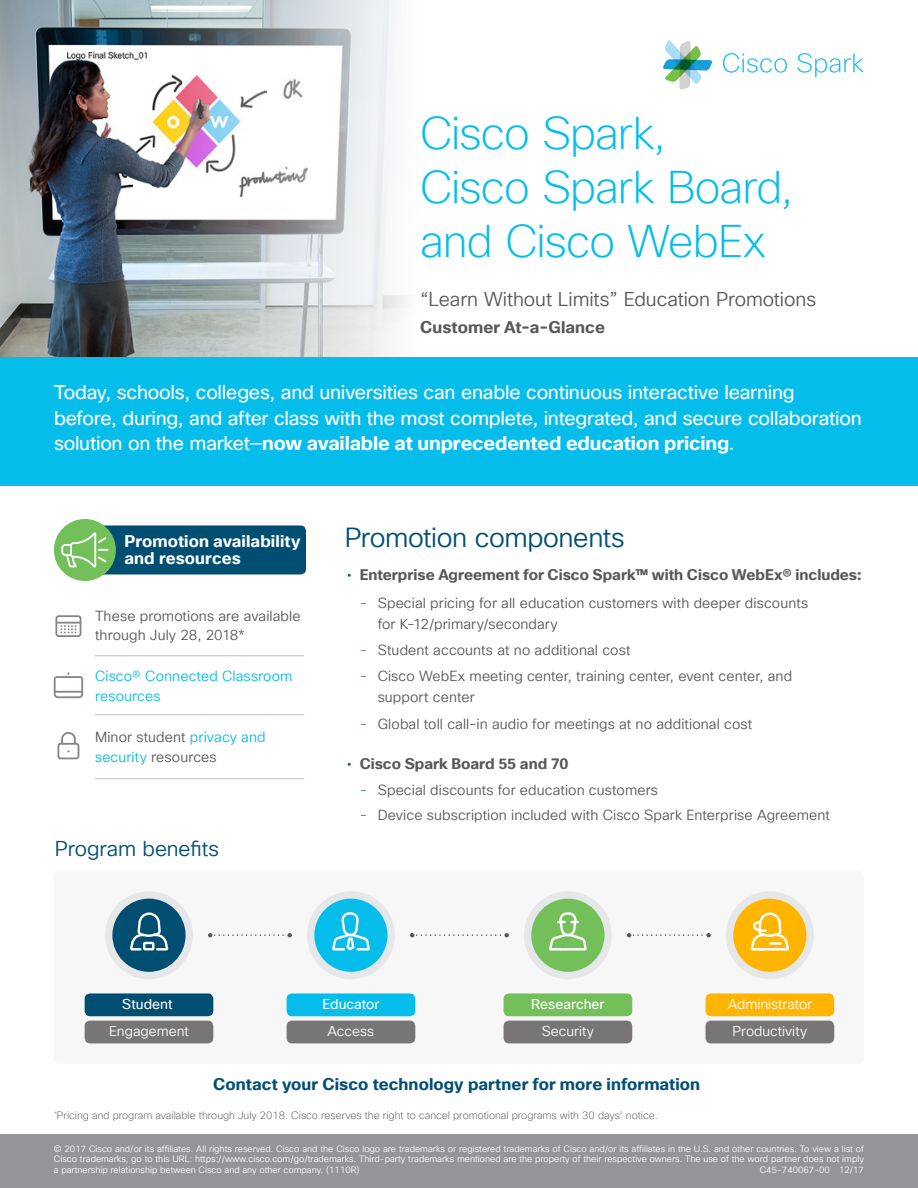
<style>
.page{position:relative;width:918px;height:1188px;background:#fff}
.page>*{position:absolute;margin:0;border:0;box-sizing:border-box;transform-origin:0 0}
.Title_Headline{font:200 44.85px/53.7px "Cisco Sans TT";letter-spacing:-.02em;color:#05bdeb}
.Subhead2_Orange{font:27px "Cisco Sans TT Light";letter-spacing:-.015em;color:#004f73}
.Subhead3_Orange{font:21px "Cisco Sans TT Light";letter-spacing:-.005em;color:#004f73}
.Intro{font:19.5px/25.5px "Cisco Sans TT";letter-spacing:-.015em;color:#fff}
.Title_Subhead{font:19.5px "Cisco Sans TT Light";color:#57585a}
.Sidebar_Heading_Whit{font:700 16.5px "Cisco Sans TT";letter-spacing:.005em;color:#004f73}
.Sidebar_Heading_Whit-2{font:700 16.5px/16.8px "Cisco Sans TT";letter-spacing:.01em;color:#fff}
.Title_Subhead-2{font:700 16.5px "Cisco Sans TT";letter-spacing:.005em;color:#57585a}
.t1{font:700 15px "Cisco Sans TT";color:#57585a}
.Bullet2{font:14.25px/21px "Cisco Sans TT Light";letter-spacing:.01em;color:#57585a}
.Bullet2-2{font:14.25px/19.5px "Cisco Sans TT Light";letter-spacing:.01em;color:#05bdeb}
.Subhead3_Orange-2{font:13.95px "Cisco Sans TT Light";color:#fff}
.Subhead3_Orange-3{font:13.95px "Cisco Sans TT";letter-spacing:-.005em;color:#fff}
.Body{font:200 10.5px "Cisco Sans TT";color:#57585a}
.Footer_white{font:9px/10.5px "Cisco Sans TT Light";color:#fff;text-align:justify}
.s1{font-weight:700}
.s2{color:#05bdeb}
.s3{font-weight:400;color:#004f73}
.s4{font-family:"Cisco Sans TT";font-weight:200;color:#004f73}
</style>
<div class="page">
<div style="left:54px;top:871px;width:810px;height:193px;background:#f7f7f8;border-radius:5px"></div>
<div style="left:95px;top:525px;width:211px;height:50px;background:#004f73;border-radius:5px"></div>
<img style="left:0;top:0;width:406px;height:357px">
<div style="left:85px;top:1021px;width:128px;height:22px;background:#777576;border-radius:5px"></div>
<div style="left:85px;top:993px;width:128px;height:23px;background:#004f73;border-radius:5px"></div>
<div style="left:105px;top:891px;width:88px;height:88px;background:#e6e7e8;border-radius:50%"></div>
<div style="left:112px;top:899px;width:74px;height:73px;background:#004f73;border-radius:50%"></div>
<div style="left:287px;top:1021px;width:128px;height:22px;background:#777576;border-radius:5px"></div>
<div style="left:287px;top:993px;width:128px;height:23px;background:#05bdeb;border-radius:5px"></div>
<div style="left:307px;top:891px;width:88px;height:88px;background:#e6e7e8;border-radius:50%"></div>
<div style="left:314px;top:899px;width:74px;height:73px;background:#05bdeb;border-radius:50%"></div>
<div style="left:504px;top:1021px;width:128px;height:22px;background:#777576;border-radius:5px"></div>
<div style="left:504px;top:993px;width:128px;height:23px;background:#73bf59;border-radius:5px"></div>
<div style="left:524px;top:891px;width:88px;height:88px;background:#e6e7e8;border-radius:50%"></div>
<div style="left:531px;top:899px;width:74px;height:73px;background:#73bf59;border-radius:50%"></div>
<div style="left:706px;top:1021px;width:128px;height:22px;background:#777576;border-radius:5px"></div>
<div style="left:706px;top:993px;width:128px;height:23px;background:#ffb500;border-radius:5px"></div>
<div style="left:726px;top:891px;width:88px;height:88px;background:#e6e7e8;border-radius:50%"></div>
<div style="left:733px;top:899px;width:73px;height:73px;background:#ffb500;border-radius:50%"></div>
<svg style="left:208px;top:933px;width:84px;height:4px"></svg>
<svg style="left:410px;top:933px;width:99px;height:4px"></svg>
<svg style="left:627px;top:933px;width:84px;height:4px"></svg>
<svg style="left:130px;top:912px;width:39px;height:39px"></svg>
<svg style="left:332px;top:912px;width:38px;height:39px"></svg>
<svg style="left:750px;top:912px;width:39px;height:39px"></svg>
<svg style="left:549px;top:912px;width:38px;height:39px"></svg>
<div style="left:0;top:1134px;width:918px;height:54px;background:#939598"></div>
<div style="left:0;top:357px;width:918px;height:129px;background:#05bdeb"></div>
<svg style="left:723px;top:53px;width:64px;height:20px"></svg>
<svg style="left:797px;top:53px;width:67px;height:24px"></svg>
<svg style="left:663px;top:41px;width:49px;height:49px"></svg>
<div style="left:54px;top:519px;width:62px;height:62px;background:#73bf59;border-radius:50%"></div>
<svg style="left:60px;top:531px;width:48px;height:38px"></svg>
<hr style="left:95px;top:655px;width:209px;height:1px;background:#231f20">
<hr style="left:95px;top:778px;width:209px;height:1px;background:#231f20">
<hr style="left:95px;top:714px;width:209px;height:1px;background:#231f20">
<svg style="left:57px;top:732px;width:22px;height:27px"></svg>
<svg style="left:54px;top:673px;width:29px;height:25px"></svg>
<svg style="left:55px;top:615px;width:26px;height:22px"></svg>
<p class="Title_Headline" style="left:420px;top:108px;width:375px">Cisco Spark,<br>Cisco Spark Board, and Cisco WebEx</p>
<p class="Title_Subhead" style="left:420px;top:286px;width:398px">“Learn Without Limits” Education Promotions</p>
<p class="Title_Subhead-2" style="left:420px;top:316px;width:186px">Customer At-a-Glance</p>
<p class="Intro" style="left:54px;top:380px;width:809px">Today, schools, colleges, and universities can enable continuous interactive learning before, during, and after class with the most complete, integrated, and secure collaboration solution on the market—<span class="s1">now available at unprecedented education pricing</span>.</p>
<p class="Sidebar_Heading_Whit-2" style="left:124px;top:533px;width:177px">Promotion availability and resources</p>
<p class="Bullet2" style="left:95px;top:607px;width:207px;line-height:19.5px">These promotions are available through July 28, 2018*</p>
<p class="Bullet2-2" style="left:95px;top:667px;width:199px">Cisco® Connected Classroom resources</p>
<p class="Bullet2" style="left:95px;top:728px;width:172px;line-height:19.5px">Minor student <span class="s2">privacy and security</span> resources</p>
<p class="Subhead3_Orange" style="left:55px;top:835px;width:166px">Program benefits</p>
<p class="Subhead2_Orange" style="left:345px;top:520px;width:282px">Promotion components</p>
<p class="t1" style="left:347px;top:565px;width:516px"><span class="s3">•</span> Enterprise Agreement for Cisco Spark™ with Cisco WebEx® includes:</p>
<p class="Bullet2" style="left:378px;top:593px;width:432px;text-indent:-18px"><span class="s4">-</span> Special pricing for all education customers with deeper discounts for K-12/primary/secondary</p>
<p class="Bullet2" style="left:360px;top:640px;width:272px"><span class="s4">-</span> Student accounts at no additional cost</p>
<p class="Bullet2" style="left:378px;top:666px;width:416px;text-indent:-18px"><span class="s4">-</span> Cisco WebEx meeting center, training center, event center, and support center</p>
<p class="Bullet2" style="left:360px;top:714px;width:394px"><span class="s4">-</span> Global toll call-in audio for meetings at no additional cost</p>
<p class="t1" style="left:347px;top:753px;width:223px"><span class="s3">•</span> Cisco Spark Board 55 and 70</p>
<p class="Bullet2" style="left:360px;top:780px;width:300px"><span class="s4">-</span> Special discounts for education customers</p>
<p class="Bullet2" style="left:360px;top:805px;width:472px"><span class="s4">-</span> Device subscription included with Cisco Spark Enterprise Agreement</p>
<p class="Subhead3_Orange-3" style="left:122px;top:995px;width:52px">Student</p>
<p class="Subhead3_Orange-2" style="left:109px;top:1022px;width:81px">Engagement</p>
<p class="Subhead3_Orange-3" style="left:322px;top:995px;width:58px">Educator</p>
<p class="Subhead3_Orange-2" style="left:328px;top:1022px;width:48px">Access</p>
<p class="Subhead3_Orange-3" style="left:531px;top:995px;width:75px">Researcher</p>
<p class="Subhead3_Orange-2" style="left:542px;top:1022px;width:53px">Security</p>
<p class="Subhead3_Orange-2" style="left:728px;top:995px;width:86px">Administrator</p>
<p class="Subhead3_Orange-2" style="left:733px;top:1022px;width:76px">Productivity</p>
<p class="Sidebar_Heading_Whit" style="left:213px;top:1073px;width:489px">Contact your Cisco technology partner for more information</p>
<p class="Body" style="left:54px;top:1109px;width:605px"><sup>*</sup>Pricing and program available through July 2018. Cisco reserves the right to cancel promotional programs with 30 days’ notice.</p>
<p class="Footer_white" style="left:54px;top:1144px;width:812px">© 2017 Cisco and/or its affiliates. All rights reserved. Cisco and the Cisco logo are trademarks or registered trademarks of Cisco and/or its affiliates in the U.S. and other countries. To view a list of Cisco trademarks, go to this URL: https://www.cisco.com/go/trademarks. Third-party trademarks mentioned are the property of their respective owners. The use of the word partner does not imply a partnership relationship between Cisco and any other company. (1110R)</p>
<p class="Footer_white" style="left:760px;top:1165px;width:106px">C45-740067-00 12/17</p>
</div>
